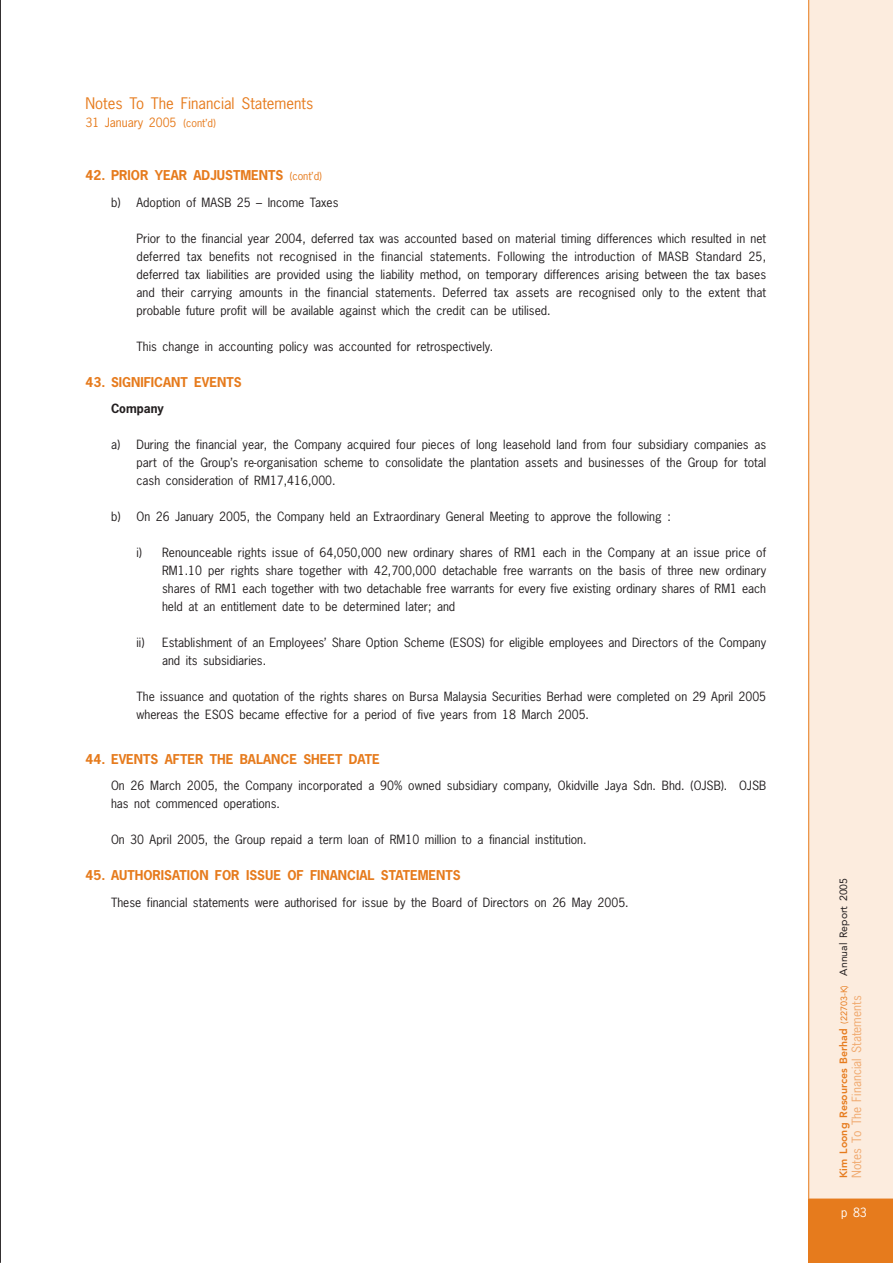
<style>
.page{position:relative;width:893px;height:1263px;background:#fff}
.page>*{position:absolute;margin:0;border:0;box-sizing:border-box;transform-origin:0 0}
.t1{font:15px "News Gothic";color:#e67b1d}
.t2{font:700 12.75px "News Gothic";color:#e67b1d}
.t3{font:12px/18px "News Gothic";color:#231f20;text-align:justify}
.t4{font:12px "News Gothic";color:#f0a96e}
.t5{font:12px "News Gothic";color:#e67b1d}
.t6{font:700 12px "News Gothic";color:#231f20}
.t7{font:12px "News Gothic";color:#fff}
.t8{font:800 10.5px "Avenir";color:#e67b1d}
.s1{font-size:10.5px}
.s2{font-weight:400;font-size:10.5px}
.s3{font-weight:400;font-size:9px}
.s4{font-weight:400;color:#231f20}
</style>
<div class="page">
<div style="left:808px;top:0;width:84px;height:1199px;background:#fcecde"></div>
<div style="left:808px;top:1199px;width:84px;height:64px;background:#e67b1d"></div>
<hr style="left:808px;top:0;width:1px;height:1263px;background:#e67b1d">
<hr style="left:0;top:0;width:1px;height:1263px;background:#231f20">
<p class="t1" style="left:85px;top:98px;width:229px">Notes To The Financial Statements</p>
<p class="t5" style="left:85px;top:118px;width:132px">31 January 2005 <span class="s1">(cont’d)</span></p>
<p class="t2" style="left:85px;top:170px;width:238px">42. PRIOR YEAR ADJUSTMENTS <span class="s2">(cont’d)</span></p>
<p class="t3" style="left:111px;top:194px;width:229px">b) Adoption of MASB 25 – Income Taxes</p>
<p class="t3" style="left:136px;top:230px;width:631px">Prior to the financial year 2004, deferred tax was accounted based on material timing differences which resulted in net deferred tax benefits not recognised in the financial statements. Following the introduction of MASB Standard 25, deferred tax liabilities are provided using the liability method, on temporary differences arising between the tax bases and their carrying amounts in the financial statements. Deferred tax assets are recognised only to the extent that probable future profit will be available against which the credit can be utilised.</p>
<p class="t3" style="left:136px;top:338px;width:358px">This change in accounting policy was accounted for retrospectively.</p>
<p class="t2" style="left:85px;top:377px;width:157px">43. SIGNIFICANT EVENTS</p>
<p class="t6" style="left:111px;top:404px;width:54px">Company</p>
<p class="t3" style="left:136px;top:436px;width:631px;text-indent:-25px">a) During the financial year, the Company acquired four pieces of long leasehold land from four subsidiary companies as part of the Group’s re-organisation scheme to consolidate the plantation assets and businesses of the Group for total cash consideration of RM17,416,000.</p>
<p class="t3" style="left:111px;top:508px;width:561px">b) On 26 January 2005, the Company held an Extraordinary General Meeting to approve the following :</p>
<p class="t3" style="left:162px;top:544px;width:605px;text-indent:-25px">i) Renounceable rights issue of 64,050,000 new ordinary shares of RM1 each in the Company at an issue price of RM1.10 per rights share together with 42,700,000 detachable free warrants on the basis of three new ordinary shares of RM1 each together with two detachable free warrants for every five existing ordinary shares of RM1 each held at an entitlement date to be determined later; and</p>
<p class="t3" style="left:162px;top:634px;width:605px;text-indent:-25px">ii) Establishment of an Employees’ Share Option Scheme (ESOS) for eligible employees and Directors of the Company and its subsidiaries.</p>
<p class="t3" style="left:136px;top:688px;width:631px">The issuance and quotation of the rights shares on Bursa Malaysia Securities Berhad were completed on 29 April 2005 whereas the ESOS became effective for a period of five years from 18 March 2005.</p>
<p class="t2" style="left:85px;top:754px;width:296px">44. EVENTS AFTER THE BALANCE SHEET DATE</p>
<p class="t3" style="left:111px;top:777px;width:656px">On 26 March 2005, the Company incorporated a 90% owned subsidiary company, Okidville Jaya Sdn. Bhd. (OJSB). OJSB has not commenced operations.</p>
<p class="t3" style="left:111px;top:831px;width:477px">On 30 April 2005, the Group repaid a term loan of RM10 million to a financial institution.</p>
<p class="t2" style="left:85px;top:870px;width:376px">45. AUTHORISATION FOR ISSUE OF FINANCIAL STATEMENTS</p>
<p class="t3" style="left:111px;top:894px;width:519px">These financial statements were authorised for issue by the Board of Directors on 26 May 2005.</p>
<p class="t8" style="left:839px;top:1178px;width:301px;rotate:-90deg">Kim Loong Resources Berhad <span class="s3">(22703-K)</span> <span class="s4">Annual Report 2005</span></p>
<p class="t4" style="left:851px;top:1178px;width:184px;rotate:-90deg">Notes To The Financial Statements</p>
<p class="t7" style="left:841px;top:1208px;width:27px">p 83</p>
</div>
